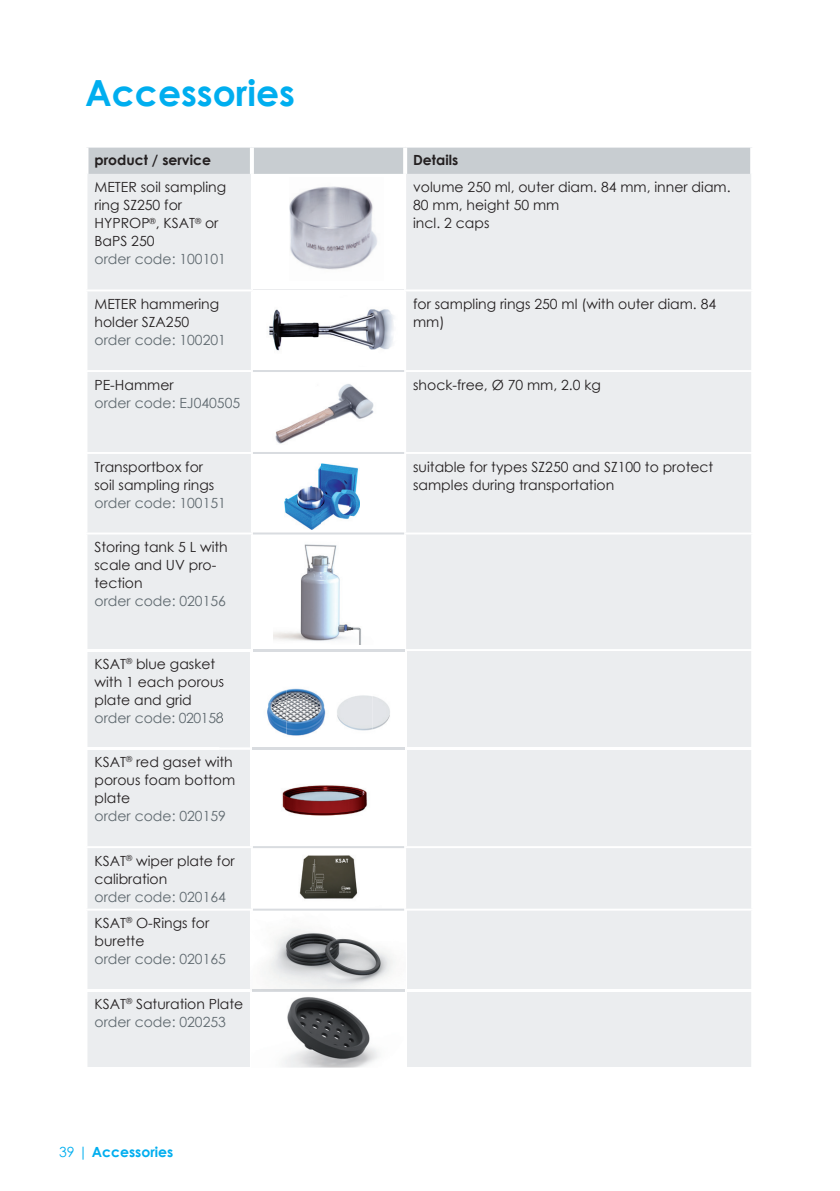
<style>
.page{position:relative;width:840px;height:1191px;background:#fff}
.page>*{position:absolute;margin:0;border:0;box-sizing:border-box;transform-origin:0 0}
.t1{font:700 36px "Century Gothic";color:#00aeef}
.t2{font:14px/18px "Century Gothic";color:#231f20}
.t3{font:14px/26.4px "Century Gothic";color:#5f696f}
.t4{font:700 14px "Century Gothic";color:#231f20}
.t5{font:700 14px "Century Gothic";color:#00aeef}
.s1{color:#231f20}
.s2{color:#5f696f}
.s3{font-weight:400}
</style>
<div class="page">
<div style="left:88px;top:148px;width:661px;height:26px;background:#c8cdd1"></div>
<div style="left:87px;top:174px;width:663px;height:893px;background:#ebedef"></div>
<svg style="left:253px;top:174px;width:151px;height:738px"></svg>
<hr style="left:251px;top:174px;width:2px;height:115px;background:#fff">
<hr style="left:404px;top:174px;width:2px;height:115px;background:#fff">
<hr style="left:85px;top:289px;width:168px;height:2px;background:#fff">
<hr style="left:251px;top:291px;width:2px;height:79px;background:#fff">
<hr style="left:404px;top:289px;width:348px;height:2px;background:#fff">
<hr style="left:404px;top:291px;width:2px;height:79px;background:#fff">
<hr style="left:85px;top:370px;width:168px;height:2px;background:#fff">
<hr style="left:251px;top:372px;width:2px;height:80px;background:#fff">
<hr style="left:404px;top:370px;width:348px;height:2px;background:#fff">
<hr style="left:404px;top:372px;width:2px;height:80px;background:#fff">
<hr style="left:85px;top:452px;width:168px;height:2px;background:#fff">
<hr style="left:251px;top:454px;width:2px;height:78px;background:#fff">
<hr style="left:404px;top:452px;width:348px;height:2px;background:#fff">
<hr style="left:404px;top:454px;width:2px;height:78px;background:#fff">
<hr style="left:85px;top:532px;width:168px;height:2px;background:#fff">
<hr style="left:251px;top:534px;width:2px;height:115px;background:#fff">
<hr style="left:404px;top:532px;width:348px;height:2px;background:#fff">
<hr style="left:404px;top:534px;width:2px;height:115px;background:#fff">
<hr style="left:85px;top:649px;width:168px;height:2px;background:#fff">
<hr style="left:251px;top:651px;width:2px;height:96px;background:#fff">
<hr style="left:404px;top:649px;width:348px;height:2px;background:#fff">
<hr style="left:404px;top:651px;width:2px;height:96px;background:#fff">
<hr style="left:85px;top:747px;width:168px;height:2px;background:#fff">
<hr style="left:251px;top:749px;width:2px;height:97px;background:#fff">
<hr style="left:404px;top:747px;width:348px;height:2px;background:#fff">
<hr style="left:404px;top:749px;width:2px;height:97px;background:#fff">
<hr style="left:85px;top:846px;width:168px;height:2px;background:#fff">
<hr style="left:251px;top:848px;width:2px;height:60px;background:#fff">
<hr style="left:404px;top:846px;width:348px;height:2px;background:#fff">
<hr style="left:404px;top:848px;width:2px;height:60px;background:#fff">
<hr style="left:85px;top:908px;width:168px;height:2px;background:#fff">
<hr style="left:251px;top:910px;width:2px;height:79px;background:#fff">
<hr style="left:404px;top:908px;width:348px;height:2px;background:#fff">
<hr style="left:404px;top:910px;width:2px;height:79px;background:#fff">
<hr style="left:85px;top:989px;width:168px;height:2px;background:#fff">
<hr style="left:404px;top:989px;width:348px;height:2px;background:#fff">
<hr style="left:404px;top:991px;width:2px;height:76px;background:#fff">
<hr style="left:250px;top:148px;width:4px;height:26px;background:#fff">
<hr style="left:403px;top:148px;width:4px;height:26px;background:#fff">
<svg style="left:749px;top:148px;width:2px;height:26px"></svg>
<hr style="left:253px;top:908px;width:151px;height:2px;background:#d9dce0">
<hr style="left:253px;top:289px;width:151px;height:2px;background:#d9dce0">
<hr style="left:253px;top:370px;width:151px;height:2px;background:#d9dce0">
<hr style="left:253px;top:452px;width:151px;height:2px;background:#d9dce0">
<hr style="left:253px;top:532px;width:151px;height:2px;background:#d9dce0">
<hr style="left:253px;top:649px;width:151px;height:2px;background:#d9dce0">
<hr style="left:253px;top:846px;width:151px;height:2px;background:#d9dce0">
<img style="left:289px;top:177px;width:94px;height:103px">
<img style="left:253px;top:291px;width:151px;height:75px">
<img style="left:272px;top:379px;width:106px;height:65px">
<img style="left:284px;top:464px;width:75px;height:65px">
<img style="left:274px;top:539px;width:99px;height:106px">
<div style="left:219px;top:652px;width:32px;height:100px;background:#ebedef"></div>
<img style="left:253px;top:652px;width:119px;height:50px">
<img style="left:253px;top:702px;width:33px;height:50px">
<img style="left:219px;top:747px;width:67px;height:2px">
<svg style="left:219px;top:676px;width:5px;height:13px"></svg>
<svg style="left:219px;top:712px;width:4px;height:11px"></svg>
<img style="left:278px;top:781px;width:93px;height:36px">
<img style="left:286px;top:656px;width:118px;height:100px">
<img style="left:286px;top:656px;width:86px;height:96px">
<img style="left:253px;top:912px;width:151px;height:77px">
<img style="left:253px;top:989px;width:151px;height:78px">
<img style="left:279px;top:849px;width:102px;height:58px">
<img style="left:251px;top:991px;width:2px;height:76px">
<img style="left:253px;top:991px;width:151px;height:1px">
<h1 class="t1" style="left:85px;top:66px;width:211px">Accessories</h1>
<p class="t4" style="left:94px;top:149px;width:118px">product / service</p>
<p class="t4" style="left:413px;top:149px;width:47px">Details</p>
<p class="t2" style="left:94px;top:178px;width:133px">METER soil sampling ring SZ250 for<br>HYPROP<sup>®</sup>, KSAT<sup>®</sup> or<br>BaPS 250</p>
<p class="t3" style="left:94px;top:246px;width:133px">order code: 100101</p>
<p class="t2" style="left:413px;top:178px;width:319px">volume 250 ml, outer diam. 84 mm, inner diam.<br>80 mm, height 50 mm<br>incl. 2 caps</p>
<p class="t2" style="left:94px;top:295px;width:126px">METER hammering holder SZA250</p>
<p class="t3" style="left:94px;top:326px;width:133px">order code: 100201</p>
<p class="t2" style="left:94px;top:375px;width:81px">PE-Hammer</p>
<p class="t3" style="left:94px;top:389px;width:147px">order code: EJ040505</p>
<p class="t2" style="left:94px;top:457px;width:121px">Transportbox for soil sampling rings</p>
<p class="t3" style="left:94px;top:489px;width:133px">order code: 100151</p>
<p class="t2" style="left:94px;top:538px;width:135px">Storing tank 5 L with scale and UV pro&shy;tection</p>
<p class="t3" style="left:94px;top:587px;width:133px">order code: 020156</p>
<p class="t2" style="left:94px;top:654px;width:131px">KSAT<sup>®</sup> blue gasket with 1 each porous plate and grid</p>
<p class="t3" style="left:94px;top:704px;width:130px">order code: 020158</p>
<p class="t2" style="left:94px;top:753px;width:142px">KSAT<sup>®</sup> red gaset with porous foam bottom plate</p>
<p class="t3" style="left:94px;top:802px;width:133px">order code: 020159</p>
<p class="t2" style="left:94px;top:851px;width:142px">KSAT<sup>®</sup> wiper plate for calibration</p>
<p class="t3" style="left:94px;top:883px;width:133px">order code: 020164<br><span class="s1">KSAT</span><sup>®</sup> <span class="s1">O-Rings for</span></p>
<p class="t2" style="left:94px;top:932px;width:51px">burette</p>
<p class="t3" style="left:94px;top:945px;width:133px">order code: 020165</p>
<p class="t2" style="left:94px;top:994px;width:150px">KSAT<sup>®</sup> Saturation Plate <span class="s2">order code: 020253</span></p>
<p class="t5" style="left:59px;top:1141px;width:116px"><span class="s3">39 |</span> Accessories</p>
<p class="t2" style="left:413px;top:295px;width:304px">for sampling rings 250 ml (with outer diam. 84 mm)</p>
<p class="t2" style="left:413px;top:375px;width:189px">shock-free, Ø 70 mm, 2.0 kg</p>
<p class="t2" style="left:413px;top:457px;width:301px">suitable for types SZ250 and SZ100 to protect samples during transportation</p>
</div>
